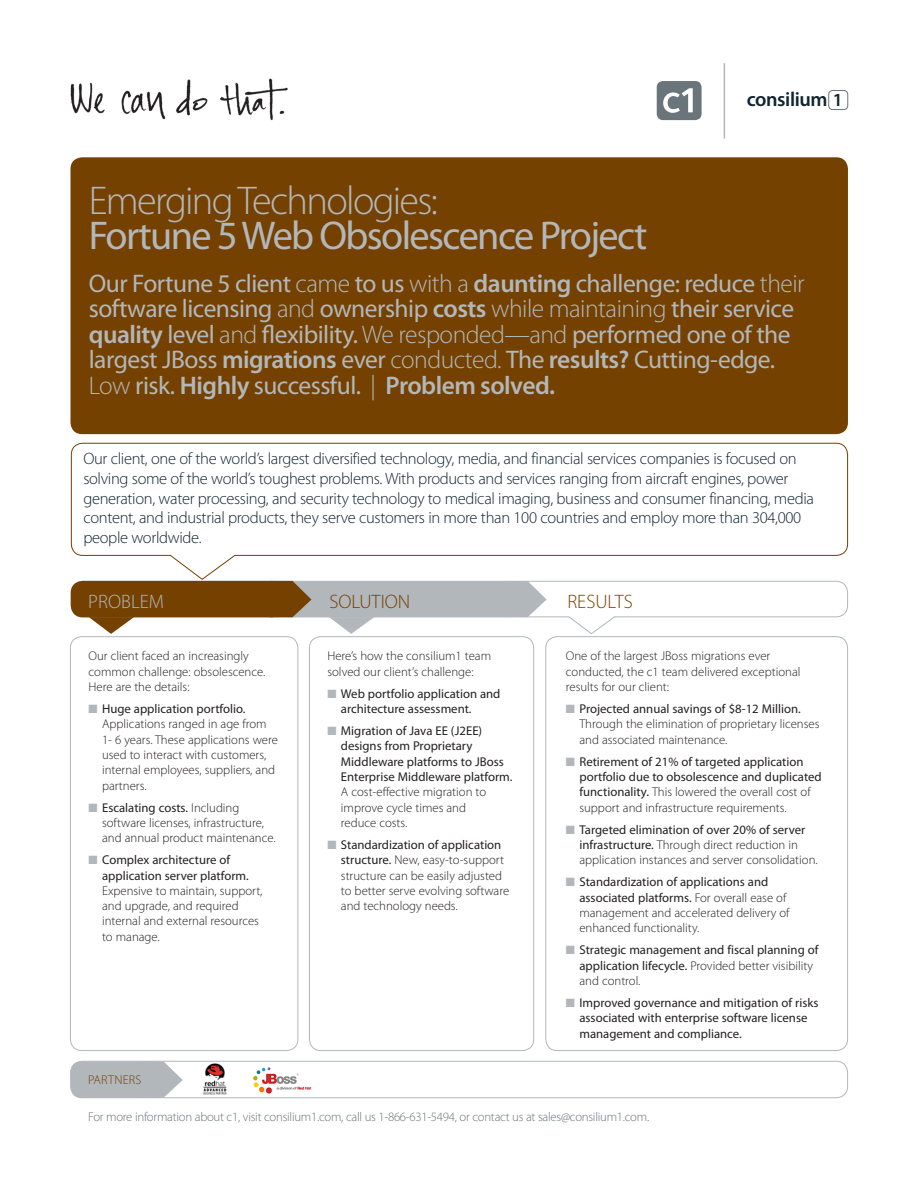
<style>
.page{position:relative;width:918px;height:1188px;background:#fff}
.page>*{position:absolute;margin:0;border:0;box-sizing:border-box;transform-origin:0 0}
.t1{font:40.2px/35.2px "Myriad Pro";letter-spacing:-.04em;color:#b2b7bb}
.t2{font:25.5px/25.5px "Myriad Pro";letter-spacing:-.02em;color:#b2b7bb}
.t3{font:600 20.1px "Myriad Pro";letter-spacing:-.02em;color:#112530}
.t4{font:300 19.5px "Myriad Pro";color:#754100}
.t5{font:300 19.5px "Myriad Pro";color:#b2b7bb}
.t6{font:300 16.5px/19.8px "Myriad Pro";letter-spacing:-.02em;color:#112530}
.t7{font:300 12.75px/15.3px "Myriad Pro";color:#231f20}
.t8{font:12.75px/15.3px "Myriad Pro";color:#231f20}
.t9{font:300 12.75px "Myriad Pro";letter-spacing:-.02em;color:#6a747b}
.t10{font:300 12.75px "Myriad Pro";letter-spacing:.02em;color:#754100}
.s1{font-weight:300}
.s2{font-size:18.45px}
.s3{font-weight:600}
.s4{color:#b2b7bb}
.s5{font-weight:400}
</style>
<div class="page">
<div style="left:70px;top:1061px;width:97px;height:37px;background:#b2b7bb;border-radius:11px"></div>
<div style="left:70px;top:636px;width:228px;height:415px;border:1px solid #b2b7bb;border-radius:11px"></div>
<div style="left:309px;top:636px;width:225px;height:415px;border:1px solid #b2b7bb;border-radius:11px"></div>
<div style="left:545px;top:636px;width:303px;height:415px;border:1px solid #b2b7bb;border-radius:11px"></div>
<div style="left:71px;top:157px;width:777px;height:277px;background:#754100;border-radius:12px"></div>
<div style="left:828px;top:90px;width:20px;height:20px;border:1px solid #6a747b;border-radius:4px"></div>
<hr style="left:724px;top:63px;width:1px;height:76px;background:#b2b7bb">
<div style="left:657px;top:81px;width:45px;height:39px;background:#6a747b;border-radius:6px"></div>
<svg style="left:663px;top:88px;width:30px;height:25px"></svg>
<img style="left:70px;top:78px;width:218px;height:43px">
<div style="left:71px;top:443px;width:777px;height:113px;border:1px solid #754100;border-radius:11px"></div>
<svg style="left:169px;top:554px;width:67px;height:26px"></svg>
<div style="left:71px;top:581px;width:777px;height:36px;border:1px solid #b2b7bb;border-radius:11px"></div>
<div style="left:261px;top:581px;width:256px;height:36px;background:#b2b7bb;border-radius:11px"></div>
<div style="left:71px;top:582px;width:212px;height:35px;background:#754100;border-radius:11px"></div>
<div style="left:71px;top:581px;width:213px;height:36px;border:2px solid #754100;border-radius:11px"></div>
<svg style="left:271px;top:581px;width:40px;height:36px"></svg>
<svg style="left:509px;top:581px;width:38px;height:36px"></svg>
<div style="left:71px;top:1061px;width:777px;height:37px;border:1px solid #b2b7bb;border-radius:11px"></div>
<svg style="left:329px;top:617px;width:45px;height:17px"></svg>
<div style="left:569px;top:610px;width:45px;height:7px;background:#fff"></div>
<svg style="left:568px;top:616px;width:48px;height:19px"></svg>
<svg style="left:89px;top:617px;width:45px;height:17px"></svg>
<img style="left:253px;top:1067px;width:58px;height:27px">
<svg style="left:142px;top:1062px;width:41px;height:36px"></svg>
<img style="left:204px;top:1063px;width:23px;height:32px">
<p class="t1" style="left:89px;top:182px;width:560px"><span class="s1">Emerging Technologies:<br></span>Fortune 5 Web Obsolescence Project</p>
<p class="t3" style="left:747px;top:87px;width:98px">consilium <span class="s2">1</span></p>
<p class="t2" style="left:89px;top:270px;width:717px">Our Fortune 5 client <span class="s1">came</span> to us <span class="s1">with a</span> <span class="s3">daunting</span> challenge: reduce <span class="s1">their </span>software licensing <span class="s1">and</span> ownership <span class="s3">costs</span> <span class="s1">while maintaining</span> their service <span class="s3">quality</span> level <span class="s1">and</span> flexibility. <span class="s1">We responded—and</span> performed one of the largest JBoss <span class="s3">migrations</span> ever <span class="s1">conducted.</span> The <span class="s3">results?</span> Cutting-edge.<br><span class="s1">Low</span> risk. <span class="s3">Highly</span> successful. <span class="s1">|</span> <span class="s3">Problem solved.</span></p>
<p class="t6" style="left:83px;top:449px;width:732px">Our client, one of the world’s largest diversified technology, media, and financial services companies is focused on solving some of the world’s toughest problems. With products and services ranging from aircraft engines, power generation, water processing, and security technology to medical imaging, business and consumer financing, media content, and industrial products, they serve customers in more than 100 countries and employ more than 304,000 people worldwide.</p>
<p class="t5" style="left:88px;top:591px;width:77px">PROBLEM</p>
<p class="t4" style="left:329px;top:591px;width:83px">SOLUTION</p>
<p class="t4" style="left:567px;top:591px;width:67px">RESULTS</p>
<p class="t7" style="left:89px;top:649px;width:178px">Our client faced an increasingly common challenge: obsolescence.<br>Here are the details:</p>
<p class="t7" style="left:102px;top:701px;width:177px;text-indent:-13px"><span class="s4">■</span> <span class="s5">Huge application portfolio.<br></span>Applications ranged in age from<br>1- 6 years. These applications were used to interact with customers, internal employees, suppliers, and partners.</p>
<p class="t7" style="left:102px;top:800px;width:175px;text-indent:-13px"><span class="s4">■</span> <span class="s5">Escalating costs.</span> Including software licenses, infrastructure, and annual product maintenance.</p>
<p class="t7" style="left:102px;top:853px;width:162px;text-indent:-13px"><span class="s4">■</span> <span class="s5">Complex architecture of application server platform.<br></span>Expensive to maintain, support, and upgrade, and required internal and external resources to manage.</p>
<p class="t7" style="left:327px;top:649px;width:165px">Here’s how the consilium1 team solved our client’s challenge:</p>
<p class="t8" style="left:341px;top:686px;width:161px;text-indent:-14px"><span class="s4">■</span> Web portfolio application and architecture assessment.</p>
<p class="t8" style="left:341px;top:723px;width:173px;text-indent:-14px"><span class="s4">■</span> Migration of Java EE (J2EE) designs from Proprietary<br>Middleware platforms to JBoss<br>Enterprise Middleware platform.<br><span class="s1">A cost-effective migration to improve cycle times and<br>reduce costs.</span></p>
<p class="t7" style="left:341px;top:837px;width:170px;text-indent:-14px"><span class="s4">■</span> <span class="s5">Standardization of application structure.</span> New, easy-to-support structure can be easily adjusted to better serve evolving software and technology needs.</p>
<p class="t10" style="left:88px;top:1073px;width:55px">PARTNERS</p>
<p class="t7" style="left:566px;top:649px;width:236px">One of the largest JBoss migrations ever conducted, the c1 team delivered exceptional results for our client:</p>
<p class="t7" style="left:579px;top:701px;width:242px;text-indent:-14px"><span class="s4">■</span> <span class="s5">Projected annual savings of $8-12 Million.<br></span>Through the elimination of proprietary licenses and associated maintenance.</p>
<p class="t8" style="left:579px;top:754px;width:244px;text-indent:-14px"><span class="s4">■</span> Retirement of 21% of targeted application portfolio due to obsolescence and duplicated functionality. <span class="s1">This lowered the overall cost of support and infrastructure requirements.</span></p>
<p class="t7" style="left:579px;top:822px;width:240px;text-indent:-14px"><span class="s4">■</span> <span class="s5">Targeted elimination of over 20% of server infrastructure.</span> Through direct reduction in application instances and server consolidation.</p>
<p class="t7" style="left:579px;top:875px;width:212px;text-indent:-14px"><span class="s4">■</span> <span class="s5">Standardization of applications and associated platforms.</span> For overall ease of management and accelerated delivery of enhanced functionality.</p>
<p class="t8" style="left:579px;top:942px;width:241px;text-indent:-14px"><span class="s4">■</span> Strategic management and fiscal planning of application lifecycle. <span class="s1">Provided better visibility and control.</span></p>
<p class="t8" style="left:579px;top:995px;width:241px;text-indent:-14px"><span class="s4">■</span> Improved governance and mitigation of risks associated with enterprise software license management and compliance.</p>
<p class="t9" style="left:88px;top:1109px;width:563px">For more information about c1, visit consilium1.com, call us 1-866-631-5494, or contact us at sales@consilium1.com.</p>
</div>
